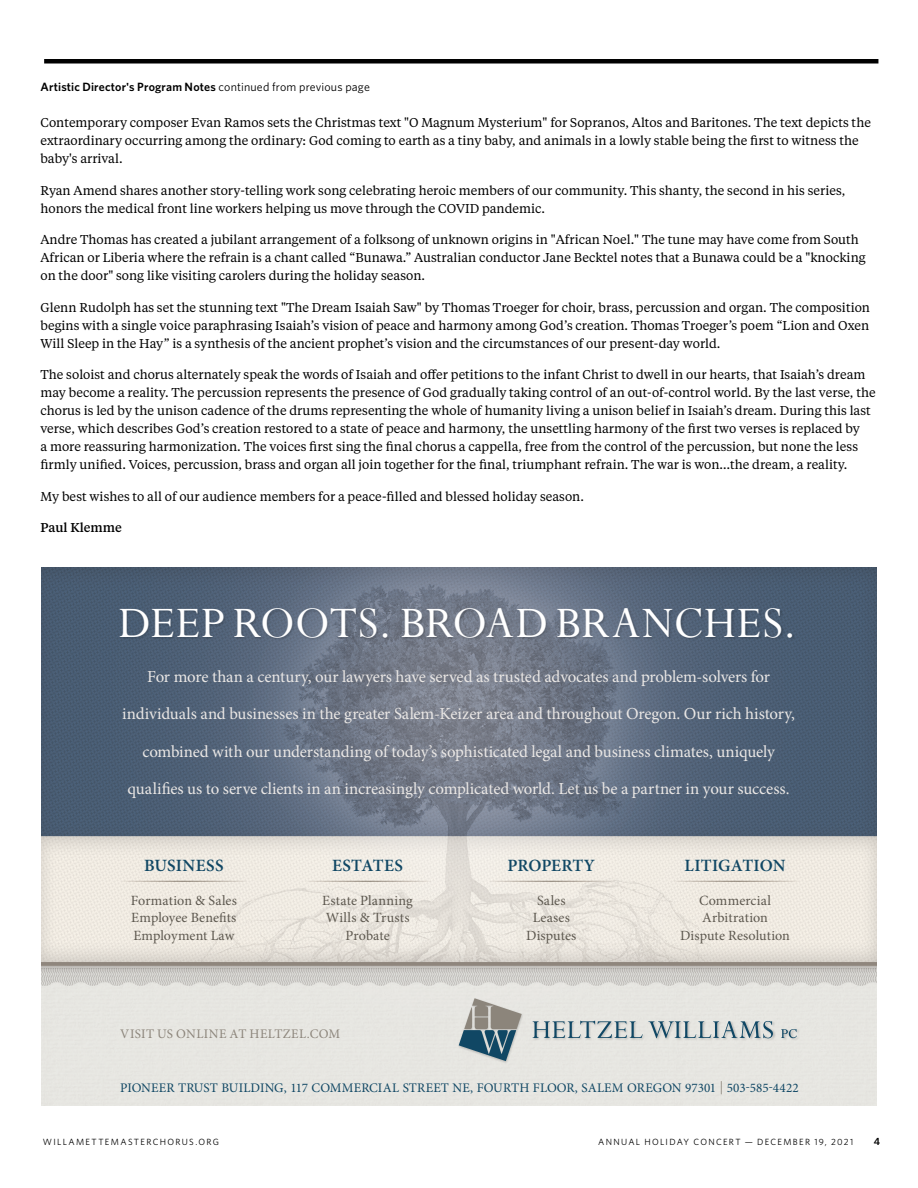
<style>
.page{position:relative;width:918px;height:1188px;background:#fff}
.page>*{position:absolute;margin:0;border:0;box-sizing:border-box;transform-origin:0 0}
.t1{font:48.6px "Perpetua";letter-spacing:.01em;color:#fff}
.t2{font:600 17.25px "Minion Pro";letter-spacing:.01em;color:#104764}
.t3{font:16.8px "Minion Pro";letter-spacing:-.005em;color:#eae7e5}
.t4{font:14.1px/17.2px "Minion Pro";letter-spacing:.01em;color:#5d584f;text-align:center}
.t5{font:13.05px "Minion Pro";letter-spacing:.005em;color:#104764}
.t6{font:13.05px "Minion Pro";letter-spacing:.025em;color:#8c857b}
.Letter_2{font:12.75px/18px "Tiempos Text";color:#000}
.Letter_2-2{font:500 12.75px "Tiempos Text";color:#000}
.Cotributor_name{font:600 12px "Whitney";letter-spacing:.015em;color:#000}
.t7{font:600 10.5px "Whitney";color:#000}
.t8{font:9px "Whitney";letter-spacing:.15em;color:#000}
.s1{font-weight:400}
.s2{color:#8c857b}
</style>
<div class="page">
<div style="left:44px;top:59px;width:834px;height:5px;background:#000"></div>
<img style="left:41px;top:568px;width:836px;height:538px">
<div style="left:119px;top:608px;width:676px;height:33px;background:#000;opacity:.2"></div>
<hr style="left:120px;top:881px;width:127px;height:1px;background:#fff">
<hr style="left:304px;top:881px;width:127px;height:1px;background:#fff">
<hr style="left:488px;top:881px;width:127px;height:1px;background:#fff">
<hr style="left:672px;top:881px;width:127px;height:1px;background:#fff">
<div style="left:458px;top:997px;width:342px;height:67px;background:#e7e6e1"></div>
<svg style="left:459px;top:998px;width:63px;height:63px"></svg>
<svg style="left:533px;top:1021px;width:264px;height:17px"></svg>
<p class="Cotributor_name" style="left:40px;top:78px;width:331px">Artistic Director's Program Notes <span class="s1">continued from previous page</span></p>
<p class="Letter_2" style="left:40px;top:113px;width:832px">Contemporary composer Evan Ramos sets the Christmas text "O Magnum Mysterium" for Sopranos, Altos and Baritones. The text depicts the extraordinary occurring among the ordinary: God coming to earth as a tiny baby, and animals in a lowly stable being the first to witness the baby's arrival.</p>
<p class="Letter_2" style="left:40px;top:181px;width:806px">Ryan Amend shares another story-telling work song celebrating heroic members of our community. This shanty, the second in his series, honors the medical front line workers helping us move through the COVID pandemic.</p>
<p class="Letter_2" style="left:40px;top:230px;width:827px">Andre Thomas has created a jubilant arrangement of a folksong of unknown origins in "African Noel." The tune may have come from South<br>African or Liberia where the refrain is a chant called “Bunawa.” Australian conductor Jane Becktel notes that a Bunawa could be a "knocking on the door" song like visiting carolers during the holiday season.</p>
<p class="Letter_2" style="left:40px;top:298px;width:831px;text-align:justify">Glenn Rudolph has set the stunning text "The Dream Isaiah Saw" by Thomas Troeger for choir, brass, percussion and organ. The composition begins with a single voice paraphrasing Isaiah’s vision of peace and harmony among God’s creation. Thomas Troeger’s poem “Lion and Oxen Will Sleep in the Hay” is a synthesis of the ancient prophet’s vision and the circumstances of our present-day world.</p>
<p class="Letter_2" style="left:40px;top:365px;width:837px">The soloist and chorus alternately speak the words of Isaiah and offer petitions to the infant Christ to dwell in our hearts, that Isaiah’s dream may become a reality. The percussion represents the presence of God gradually taking control of an out-of-control world. By the last verse, the chorus is led by the unison cadence of the drums representing the whole of humanity living a unison belief in Isaiah’s dream. During this last verse, which describes God’s creation restored to a state of peace and harmony, the unsettling harmony of the first two verses is replaced by<br>a more reassuring harmonization. The voices first sing the final chorus a cappella, free from the control of the percussion, but none the less firmly unified. Voices, percussion, brass and organ all join together for the final, triumphant refrain. The war is won…the dream, a reality.</p>
<p class="Letter_2" style="left:40px;top:487px;width:545px">My best wishes to all of our audience members for a peace-filled and blessed holiday season.</p>
<p class="Letter_2-2" style="left:40px;top:519px;width:83px">Paul Klemme</p>
<p class="t1" style="left:118px;top:593px;width:680px">DEEP ROOTS. BROAD BRANCHES.</p>
<p class="t3" style="left:147px;top:665px;width:624px">For more than a century, our lawyers have served as trusted advocates and problem-solvers for</p>
<p class="t3" style="left:122px;top:703px;width:674px">individuals and businesses in the greater Salem-Keizer area and throughout Oregon. Our rich history,</p>
<p class="t3" style="left:142px;top:740px;width:634px">combined with our understanding of today’s sophisticated legal and business climates, uniquely</p>
<p class="t3" style="left:128px;top:778px;width:663px">qualifies us to serve clients in an increasingly complicated world. Let us be a partner in your success.</p>
<p class="t2" style="left:144px;top:855px;width:81px">BUSINESS</p>
<p class="t4" style="left:131px;top:892px;width:108px;text-align:justify">Formation &amp; Sales Employee Benefits Employment Law</p>
<p class="t2" style="left:332px;top:855px;width:73px">ESTATES</p>
<p class="t4" style="left:322px;top:892px;width:92px">Estate Planning<br>Wills &amp; Trusts<br>Probate</p>
<p class="t6" style="left:120px;top:1025px;width:221px">VISIT US ONLINE AT HELTZEL.COM</p>
<p class="t2" style="left:508px;top:855px;width:89px">PROPERTY</p>
<p class="t4" style="left:526px;top:892px;width:52px">Sales<br>Leases<br>Disputes</p>
<p class="t2" style="left:685px;top:855px;width:102px">LITIGATION</p>
<p class="t4" style="left:680px;top:892px;width:111px">Commercial<br>Arbitration<br>Dispute Resolution</p>
<p class="t5" style="left:120px;top:1079px;width:680px">PIONEER TRUST BUILDING, 117 COMMERCIAL STREET NE, FOURTH FLOOR, SALEM OREGON 97301 <span class="s2">|</span> 503-585-4422</p>
<p class="t8" style="left:43px;top:1135px;width:178px">WILLAMETTEMASTERCHORUS.ORG</p>
<p class="t8" style="left:598px;top:1135px;width:257px">ANNUAL HOLIDAY CONCERT — DECEMBER 19, 2021</p>
<p class="t7" style="left:874px;top:1134px;width:8px">4</p>
</div>
